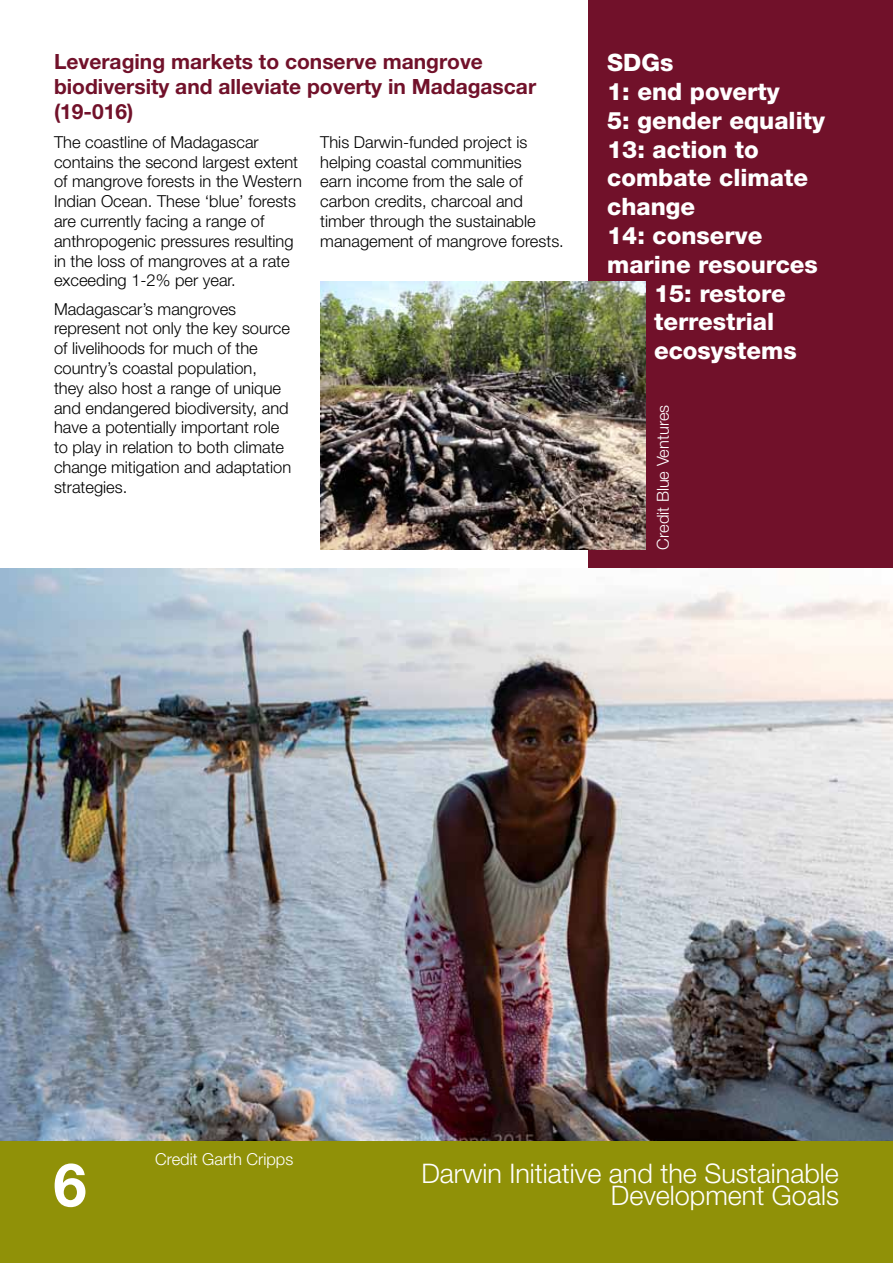
<style>
.page{position:relative;width:893px;height:1263px;background:#fff}
.page>*{position:absolute;margin:0;border:0;box-sizing:border-box;transform-origin:0 0}
.t1{font:700 60px "Helvetica Neue LT Pro";color:#fff}
.t2{font:300 27px/22.5px "Helvetica Neue LT Pro";color:#fff;text-align:right}
.t3{font:800 24px "Helvetica Neue LT Pro";color:#fff}
.t4{font:700 21px/25.2px "Helvetica Neue LT Pro";color:#71112a}
.t5{font:300 16.5px/19.8px "Helvetica Neue LT Pro";color:#000}
.t6{font:300 16.5px "Helvetica Neue LT Pro";color:#fff}
</style>
<div class="page">
<div style="left:0;top:1140px;width:893px;height:123px;background:#909108"></div>
<div style="left:589px;top:0;width:304px;height:1140px;background:#71112a"></div>
<img style="left:0;top:568px;width:893px;height:572px">
<img style="left:320px;top:281px;width:326px;height:268px">
<p class="t4" style="left:54px;top:48px;width:484px">Leveraging markets to conserve mangrove biodiversity and alleviate poverty in Madagascar (19-016)</p>
<p class="t5" style="left:54px;top:132px;width:249px">The coastline of Madagascar contains the second largest extent of mangrove forests in the Western<br>Indian Ocean. These ‘blue’ forests are currently facing a range of anthropogenic pressures resulting in the loss of mangroves at a rate exceeding 1-2% per year.</p>
<p class="t5" style="left:54px;top:298px;width:239px">Madagascar’s mangroves represent not only the key source of livelihoods for much of the country’s coastal population,<br>they also host a range of unique and endangered biodiversity, and have a potentially important role to play in relation to both climate change mitigation and adaptation strategies.</p>
<p class="t5" style="left:320px;top:132px;width:245px">This Darwin-funded project is helping coastal communities<br>earn income from the sale of carbon credits, charcoal and timber through the sustainable management of mangrove forests.</p>
<h3 class="t3" style="left:607px;top:48px;width:68px">SDGs</h3>
<h3 class="t3" style="left:607px;top:77px;width:174px">1: end poverty</h3>
<h3 class="t3" style="left:607px;top:106px;width:219px">5: gender equality</h3>
<h3 class="t3" style="left:607px;top:135px;width:153px">13: action to</h3>
<h3 class="t3" style="left:607px;top:164px;width:202px">combate climate</h3>
<h3 class="t3" style="left:607px;top:192px;width:90px">change</h3>
<h3 class="t3" style="left:607px;top:221px;width:157px">14: conserve</h3>
<h3 class="t3" style="left:607px;top:250px;width:212px">marine resources</h3>
<h3 class="t3" style="left:654px;top:279px;width:133px">15: restore</h3>
<h3 class="t3" style="left:654px;top:308px;width:122px">terrestrial</h3>
<h3 class="t3" style="left:654px;top:336px;width:144px">ecosystems</h3>
<p class="t6" style="left:653px;top:549px;width:146px;rotate:-90deg">Credit Blue Ventures</p>
<p class="t6" style="left:155px;top:1149px;width:140px">Credit Garth Cripps</p>
<h1 class="t1" style="left:53px;top:1148px;width:35px">6</h1>
<h2 class="t2" style="left:421px;top:1161px;width:419px">Darwin Initiative and the Sustainable<br>Development Goals</h2>
</div>
